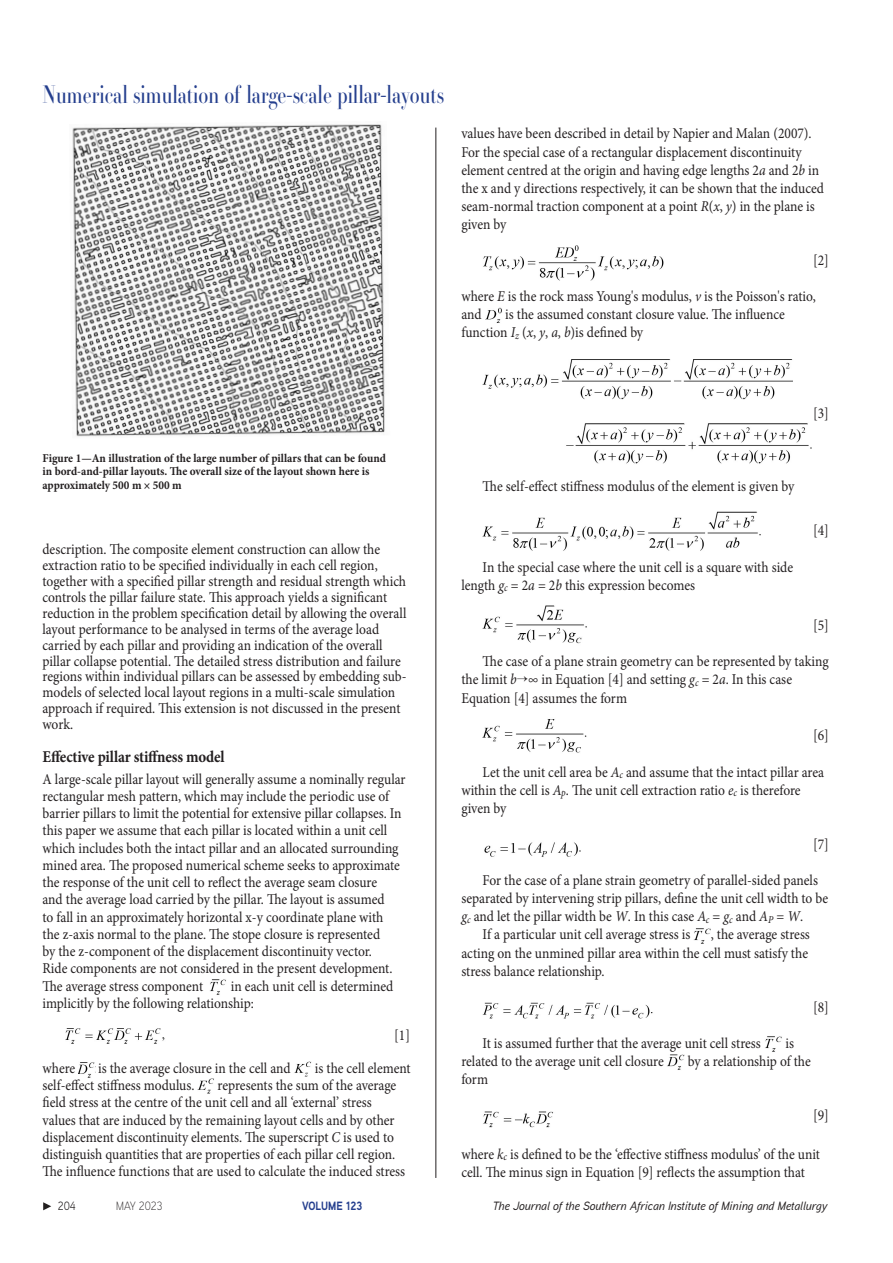
<style>
.page{position:relative;width:893px;height:1263px;background:#fff}
.page>*{position:absolute;margin:0;border:0;box-sizing:border-box;transform-origin:0 0}
.t1{font:24px "Essonnes Headline";color:#253f8e;scale:.8 1}
._1st_Level_Header{font:700 16.5px "Minion Pro";letter-spacing:-.01em;color:#231f20;scale:.9 1}
._1st_Para{font:15px/17.2px "Minion Pro";color:#231f20;scale:.9 1}
.Body_Copy{font:15px/15.9px "Minion Pro";color:#231f20;scale:.9 1}
.Figure_captions{font:700 12px/13.5px "Minion Pro";color:#231f20;scale:.94 1}
.t2{font:italic 500 12px "Aaux Next";color:#231f20}
.t3{font:700 12px "Aaux Next";color:#253f8e;scale:.9 1}
.t4{font:300 12px "Aaux Next";color:#231f20;scale:.9 1}
.t5{font:12px "Aaux Next";color:#231f20;scale:.9 1}
.s1{font-style:italic}
</style>
<div class="page">
<svg style="left:43px;top:1202px;width:8px;height:8px"></svg>
<hr style="left:436px;top:128px;width:1px;height:1050px;background:#231f20">
<img style="left:210px;top:979px;width:16px;height:16px">
<img style="left:65px;top:1028px;width:100px;height:16px">
<img style="left:78px;top:1062px;width:17px;height:16px">
<img style="left:294px;top:1061px;width:18px;height:16px">
<img style="left:198px;top:1078px;width:16px;height:16px">
<img style="left:483px;top:245px;width:181px;height:36px">
<img style="left:485px;top:307px;width:17px;height:16px">
<img style="left:483px;top:359px;width:328px;height:105px">
<img style="left:483px;top:511px;width:278px;height:40px">
<img style="left:483px;top:605px;width:104px;height:39px">
<img style="left:483px;top:719px;width:104px;height:34px">
<img style="left:484px;top:842px;width:97px;height:15px">
<img style="left:693px;top:928px;width:18px;height:16px">
<img style="left:483px;top:1002px;width:170px;height:17px">
<img style="left:765px;top:1036px;width:17px;height:16px">
<img style="left:667px;top:1054px;width:18px;height:16px">
<img style="left:483px;top:1111px;width:70px;height:17px">
<img style="left:72px;top:124px;width:313px;height:313px">
<h1 class="t1" style="left:43px;top:78px;width:503px">Numerical simulation of large-scale pillar-layouts</h1>
<p class="_1st_Para" style="left:461px;top:125px;width:404px;line-height:18.1px">values have been described in detail by Napier and Malan (2007).<br>For the special case of a rectangular displacement discontinuity element centred at the origin and having edge lengths 2<span class="s1">a</span> and 2<span class="s1">b</span> in the x and y directions respectively, it can be shown that the induced seam-normal traction component at a point <span class="s1">R</span>(<span class="s1">x</span>, <span class="s1">y</span>) in the plane is given by</p>
<p class="Body_Copy" style="left:813px;top:252px;width:19px">[2]</p>
<p class="_1st_Para" style="left:461px;top:287px;width:395px;line-height:18.1px">where <span class="s1">E</span> is the rock mass Young's modulus, <span class="s1">v</span> is the Poisson's ratio, and</p>
<p class="_1st_Para" style="left:461px;top:306px;width:361px;line-height:18.1px;text-indent:44px">is the assumed constant closure value. The influence function <span class="s1">I</span><sub>z</sub> (<span class="s1">x</span>, <span class="s1">y</span>, <span class="s1">a</span>, <span class="s1">b</span>)is defined by</p>
<p class="Figure_captions" style="left:43px;top:451px;width:367px">Figure 1—An illustration of the large number of pillars that can be found in bord-and-pillar layouts. The overall size of the layout shown here is approximately 500 m × 500 m</p>
<p class="Body_Copy" style="left:43px;top:541px;width:406px">description. The composite element construction can allow the extraction ratio to be specified individually in each cell region, together with a specified pillar strength and residual strength which controls the pillar failure state. This approach yields a significant reduction in the problem specification detail by allowing the overall layout performance to be analysed in terms of the average load carried by each pillar and providing an indication of the overall pillar collapse potential. The detailed stress distribution and failure regions within individual pillars can be assessed by embedding sub&shy;models of selected local layout regions in a multi-scale simulation approach if required. This extension is not discussed in the present work.</p>
<p class="_1st_Level_Header" style="left:43px;top:745px;width:204px">Effective pillar stiffness model</p>
<p class="_1st_Para" style="left:43px;top:770px;width:405px">A large-scale pillar layout will generally assume a nominally regular rectangular mesh pattern, which may include the periodic use of barrier pillars to limit the potential for extensive pillar collapses. In this paper we assume that each pillar is located within a unit cell which includes both the intact pillar and an allocated surrounding mined area. The proposed numerical scheme seeks to approximate the response of the unit cell to reflect the average seam closure<br>and the average load carried by the pillar. The layout is assumed<br>to fall in an approximately horizontal x-y coordinate plane with<br>the z-axis normal to the plane. The stope closure is represented<br>by the z-component of the displacement discontinuity vector.<br>Ride components are not considered in the present development.<br>The average stress component</p>
<p class="_1st_Para" style="left:43px;top:977px;width:391px;text-indent:188px">in each unit cell is determined implicitly by the following relationship:</p>
<p class="Body_Copy" style="left:394px;top:1027px;width:19px">[1]</p>
<p class="_1st_Para" style="left:43px;top:1059px;width:38px">where</p>
<p class="_1st_Para" style="left:98px;top:1059px;width:215px">is the average closure in the cell and</p>
<p class="_1st_Para" style="left:315px;top:1059px;width:108px">is the cell element</p>
<p class="_1st_Para" style="left:43px;top:1077px;width:170px">self-effect stiffness modulus.</p>
<p class="_1st_Para" style="left:43px;top:1077px;width:404px;text-indent:175px">represents the sum of the average field stress at the centre of the unit cell and all ‘external’ stress values that are induced by the remaining layout cells and by other displacement discontinuity elements. The superscript <span class="s1">C</span> is used to distinguish quantities that are properties of each pillar cell region.<br>The influence functions that are used to calculate the induced stress</p>
<p class="Body_Copy" style="left:813px;top:406px;width:19px">[3]</p>
<p class="Body_Copy" style="left:483px;top:478px;width:348px">The self-effect stiffness modulus of the element is given by</p>
<p class="Body_Copy" style="left:461px;top:558px;width:370px;line-height:18.1px;text-indent:21px">In the special case where the unit cell is a square with side length <span class="s1">g</span><sub>c</sub> = 2<span class="s1">a</span> = 2<span class="s1">b</span> this expression becomes</p>
<p class="Body_Copy" style="left:813px;top:523px;width:19px">[4]</p>
<p class="Body_Copy" style="left:813px;top:617px;width:19px">[5]</p>
<p class="Body_Copy" style="left:461px;top:652px;width:410px;line-height:18.1px;text-indent:21px">The case of a plane strain geometry can be represented by taking the limit <span class="s1">b</span>→∞ in Equation [4] and setting <span class="s1">g</span><sub>c</sub> = 2<span class="s1">a</span>. In this case<br>Equation [4] assumes the form</p>
<p class="Body_Copy" style="left:813px;top:728px;width:19px">[6]</p>
<p class="Body_Copy" style="left:461px;top:763px;width:405px;line-height:18.1px;text-indent:21px">Let the unit cell area be <span class="s1">A</span><sub>c</sub> and assume that the intact pillar area within the cell is <span class="s1">A</span><sub>p</sub>. The unit cell extraction ratio <span class="s1">e</span><sub>c</sub> is therefore given by</p>
<p class="Body_Copy" style="left:813px;top:836px;width:19px">[7]</p>
<p class="Body_Copy" style="left:461px;top:871px;width:409px;line-height:18.1px;text-indent:21px">For the case of a plane strain geometry of parallel-sided panels separated by intervening strip pillars, define the unit cell width to be <span class="s1">g</span><sub>c</sub> and let the pillar width be <span class="s1">W</span>. In this case <span class="s1">A</span><sub>c</sub> = <span class="s1">g</span><sub>c</sub> and <span class="s1">A</span><sub>P</sub> = <span class="s1">W</span>.</p>
<p class="Body_Copy" style="left:483px;top:927px;width:232px">If a particular unit cell average stress is</p>
<p class="Body_Copy" style="left:461px;top:926px;width:389px;line-height:18.1px;text-indent:249px">, the average stress acting on the unmined pillar area within the cell must satisfy the stress balance relationship.</p>
<p class="Body_Copy" style="left:813px;top:999px;width:19px">[8]</p>
<p class="Body_Copy" style="left:483px;top:1035px;width:310px">It is assumed further that the average unit cell stress</p>
<p class="Body_Copy" style="left:785px;top:1035px;width:11px">is</p>
<p class="Body_Copy" style="left:461px;top:1053px;width:226px">related to the average unit cell closure</p>
<p class="Body_Copy" style="left:688px;top:1053px;width:138px">by a relationship of the</p>
<p class="Body_Copy" style="left:461px;top:1071px;width:31px">form</p>
<p class="Body_Copy" style="left:813px;top:1108px;width:19px">[9]</p>
<p class="_1st_Para" style="left:461px;top:1145px;width:400px;line-height:18.1px">where <span class="s1">k</span><sub>c</sub> is defined to be the ‘effective stiffness modulus’ of the unit cell. The minus sign in Equation [9] reflects the assumption that</p>
<p class="t5" style="left:58px;top:1197px;width:22px">204</p>
<p class="t4" style="left:116px;top:1197px;width:53px">MAY 2023</p>
<p class="t3" style="left:302px;top:1197px;width:68px">VOLUME 123</p>
<p class="t2" style="left:493px;top:1197px;width:336px">The Journal of the Southern African Institute of Mining and Metallurgy</p>
</div>
